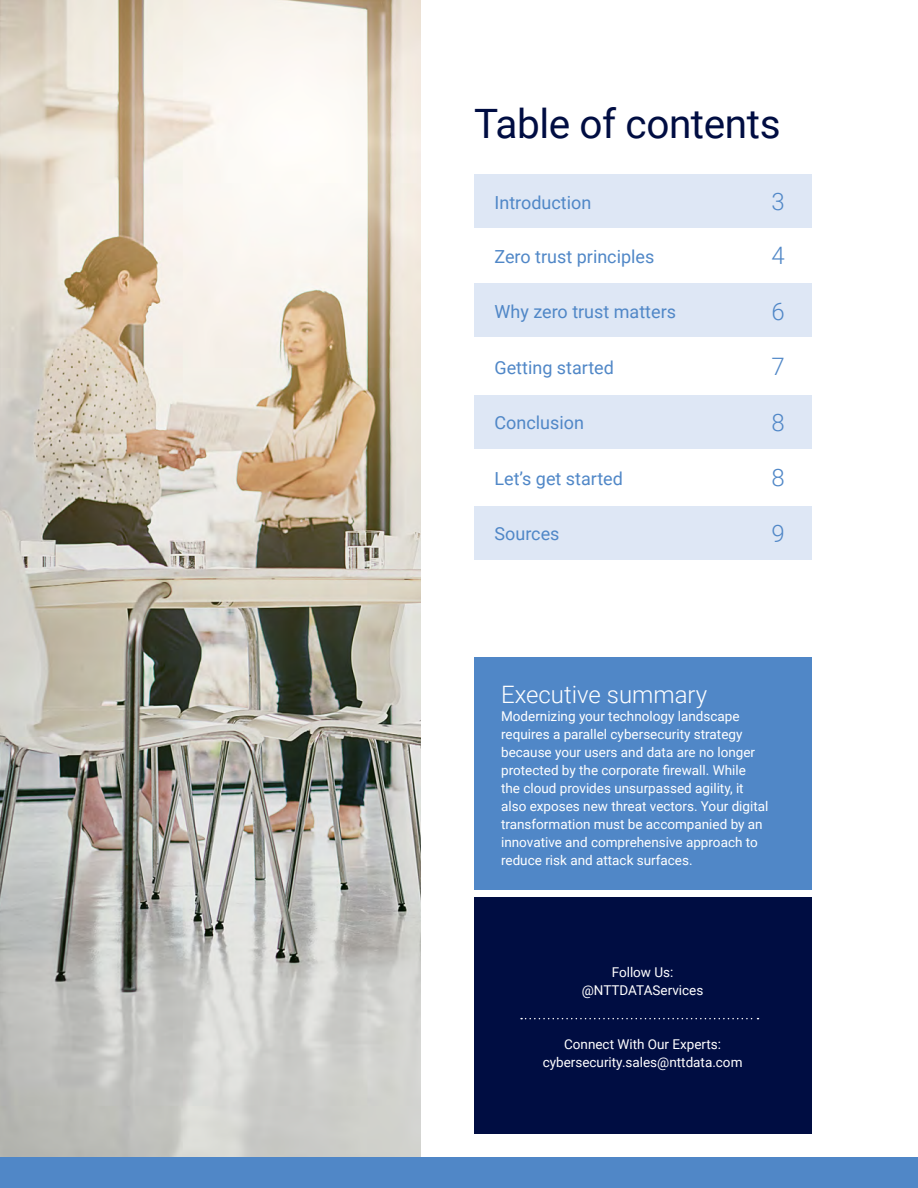
<style>
.page{position:relative;width:918px;height:1188px;background:#fff}
.page>*{position:absolute;margin:0;border:0;box-sizing:border-box;transform-origin:0 0}
.t1{font:40.5px "Roboto";letter-spacing:-.01em;color:#000d42}
.t2{font:300 24px "Roboto";color:#fff}
.t3{font:300 24px "Roboto";color:#5087c7}
.t4{font:18px "Roboto";color:#5087c7}
.t5{font:13.5px/18px "Roboto";color:#fff;text-align:center}
</style>
<div class="page">
<img style="left:0;top:0;width:421px;height:1158px">
<div style="left:474px;top:897px;width:338px;height:237px;background:#000d42"></div>
<svg style="left:521px;top:1018px;width:238px;height:1px"></svg>
<div style="left:474px;top:174px;width:338px;height:54px;background:#dee7f5"></div>
<div style="left:474px;top:284px;width:338px;height:54px;background:#dee7f5"></div>
<div style="left:474px;top:395px;width:338px;height:54px;background:#dee7f5"></div>
<div style="left:474px;top:506px;width:338px;height:54px;background:#dee7f5"></div>
<div style="left:0;top:1158px;width:918px;height:30px;background:#5087c7"></div>
<div style="left:474px;top:658px;width:338px;height:232px;background:#5087c7"></div>
<h1 class="t1" style="left:474px;top:95px;width:308px">Table of contents</h1>
<h3 class="t4" style="left:495px;top:189px;width:98px">Introduction</h3>
<h2 class="t3" style="left:771px;top:185px;width:15px">3</h2>
<h3 class="t4" style="left:495px;top:243px;width:161px">Zero trust principles</h3>
<h2 class="t3" style="left:771px;top:239px;width:15px">4</h2>
<h3 class="t4" style="left:495px;top:299px;width:183px">Why zero trust matters</h3>
<h2 class="t3" style="left:771px;top:294px;width:15px">6</h2>
<h3 class="t4" style="left:495px;top:354px;width:121px">Getting started</h3>
<h2 class="t3" style="left:771px;top:350px;width:15px">7</h2>
<h3 class="t4" style="left:495px;top:410px;width:91px">Conclusion</h3>
<h2 class="t3" style="left:771px;top:406px;width:15px">8</h2>
<h3 class="t4" style="left:495px;top:466px;width:130px">Let’s get started</h3>
<h2 class="t3" style="left:771px;top:461px;width:15px">8</h2>
<h3 class="t4" style="left:495px;top:521px;width:67px">Sources</h3>
<h2 class="t3" style="left:771px;top:517px;width:15px">9</h2>
<h2 class="t2" style="left:501px;top:678px;width:208px">Executive summary</h2>
<p class="t5" style="left:501px;top:707px;width:269px;text-align:left">Modernizing your technology landscape requires a parallel cybersecurity strategy because your users and data are no longer protected by the corporate firewall. While<br>the cloud provides unsurpassed agility, it also exposes new threat vectors. Your digital transformation must be accompanied by an innovative and comprehensive approach to reduce risk and attack surfaces.</p>
<p class="t5" style="left:582px;top:963px;width:123px">Follow Us: @NTTDATAServices</p>
<p class="t5" style="left:543px;top:1035px;width:201px">Connect With Our Experts: cybersecurity.sales@nttdata.com</p>
</div>
